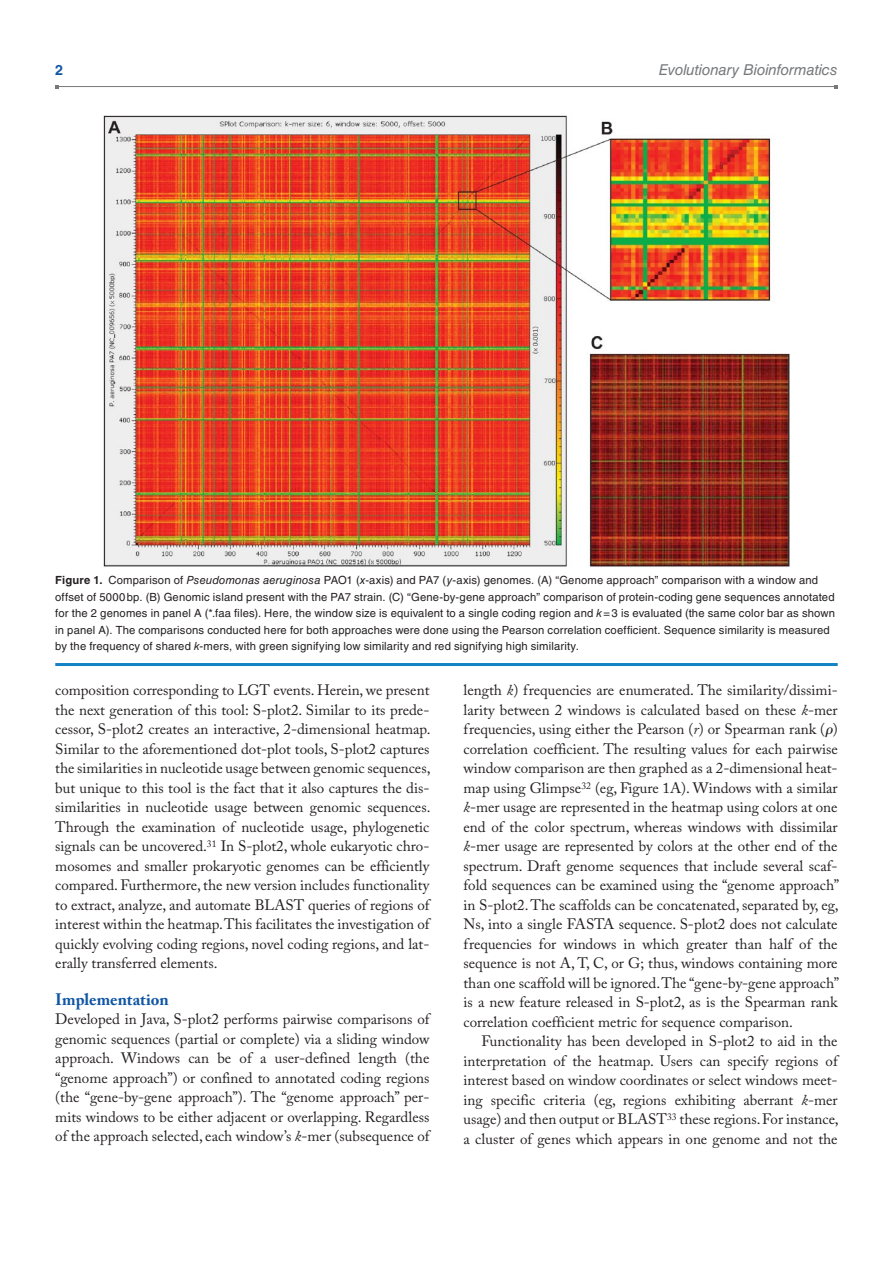
<style>
.page{position:relative;width:893px;height:1263px;background:#fff}
.page>*{position:absolute;margin:0;border:0;box-sizing:border-box;transform-origin:0 0}
.t1{font:700 16.5px "Adobe Caslon Pro";letter-spacing:-.005em;color:#1055a4}
.t2{font:15px/19.5px "Adobe Caslon Pro";color:#231f20;text-align:justify}
.t3{font:italic 15px "Helvetica LT Std";letter-spacing:-.005em;color:#76787b}
.t4{font:700 14.25px "Helvetica LT Std";color:#1055a4}
.t5{font:11.25px/16.5px "Helvetica LT Std";letter-spacing:.015em;color:#231f20}
.s1{font-weight:700}
.s2{font-style:italic}
</style>
<div class="page">
<hr style="left:57px;top:86px;width:779px;height:1px;background:#76787b">
<hr style="left:55px;top:663px;width:783px;height:3px;background:#1582c5">
<img style="left:103px;top:115px;width:687px;height:453px">
<p class="t4" style="left:55px;top:61px;width:9px">2</p>
<p class="t3" style="left:659px;top:61px;width:180px">Evolutionary Bioinformatics</p>
<p class="t5" style="left:55px;top:572px;width:781px"><span class="s1">Figure 1.</span> Comparison of <span class="s2">Pseudomonas aeruginosa</span> PAO1 (<span class="s2">x</span>-axis) and PA7 (<span class="s2">y</span>-axis) genomes. (A) “Genome approach” comparison with a window and offset of 5000bp. (B) Genomic island present with the PA7 strain. (C) “Gene-by-gene approach” comparison of protein-coding gene sequences annotated for the 2 genomes in panel A (*.faa files). Here, the window size is equivalent to a single coding region and <span class="s2">k</span>=3 is evaluated (the same color bar as shown in panel A). The comparisons conducted here for both approaches were done using the Pearson correlation coefficient. Sequence similarity is measured by the frequency of shared <span class="s2">k</span>-mers, with green signifying low similarity and red signifying high similarity.</p>
<p class="t2" style="left:55px;top:680px;width:377px">composition corresponding to LGT events. Herein, we present the next generation of this tool: S-plot2. Similar to its prede&shy;cessor, S-plot2 creates an interactive, 2-dimensional heatmap.<br>Similar to the aforementioned dot-plot tools, S-plot2 captures the similarities in nucleotide usage between genomic sequences, but unique to this tool is the fact that it also captures the dis&shy;similarities in nucleotide usage between genomic sequences.<br>Through the examination of nucleotide usage, phylogenetic signals can be uncovered.<sup>31</sup> In S-plot2, whole eukaryotic chro&shy;mosomes and smaller prokaryotic genomes can be efficiently compared. Furthermore, the new version includes functionality to extract, analyze, and automate BLAST queries of regions of interest within the heatmap. This facilitates the investigation of quickly evolving coding regions, novel coding regions, and lat&shy;erally transferred elements.</p>
<p class="t1" style="left:55px;top:989px;width:115px">Implementation</p>
<p class="t2" style="left:55px;top:1009px;width:376px">Developed in Java, S-plot2 performs pairwise comparisons of genomic sequences (partial or complete) via a sliding window approach. Windows can be of a user-defined length (the “genome approach”) or confined to annotated coding regions (the “gene-by-gene approach”). The “genome approach” per&shy;mits windows to be either adjacent or overlapping. Regardless of the approach selected, each window’s <span class="s2">k</span>-mer (subsequence of</p>
<p class="t2" style="left:463px;top:680px;width:377px">length <span class="s2">k</span>) frequencies are enumerated. The similarity/dissimi&shy;larity between 2 windows is calculated based on these <span class="s2">k</span>-mer frequencies, using either the Pearson (<span class="s2">r</span>) or Spearman rank ( ) correlation coefficient. The resulting values for each pairwise window comparison are then graphed as a 2-dimensional heat&shy;map using Glimpse<sup>32</sup> (eg, Figure 1A). Windows with a similar <span class="s2">k</span>-mer usage are represented in the heatmap using colors at one end of the color spectrum, whereas windows with dissimilar <span class="s2">k</span>-mer usage are represented by colors at the other end of the spectrum. Draft genome sequences that include several scaf&shy;fold sequences can be examined using the “genome approach” in S-plot2. The scaffolds can be concatenated, separated by, eg, Ns, into a single FASTA sequence. S-plot2 does not calculate frequencies for windows in which greater than half of the sequence is not A, T, C, or G; thus, windows containing more than one scaffold will be ignored. The “gene-by-gene approach” is a new feature released in S-plot2, as is the Spearman rank correlation coefficient metric for sequence comparison.</p>
<p class="t2" style="left:463px;top:1031px;width:377px;text-indent:18px">Functionality has been developed in S-plot2 to aid in the interpretation of the heatmap. Users can specify regions of interest based on window coordinates or select windows meet&shy;ing specific criteria (eg, regions exhibiting aberrant <span class="s2">k</span>-mer usage) and then output or BLAST<sup>33</sup> these regions. For instance, a cluster of genes which appears in one genome and not the</p>
</div>
